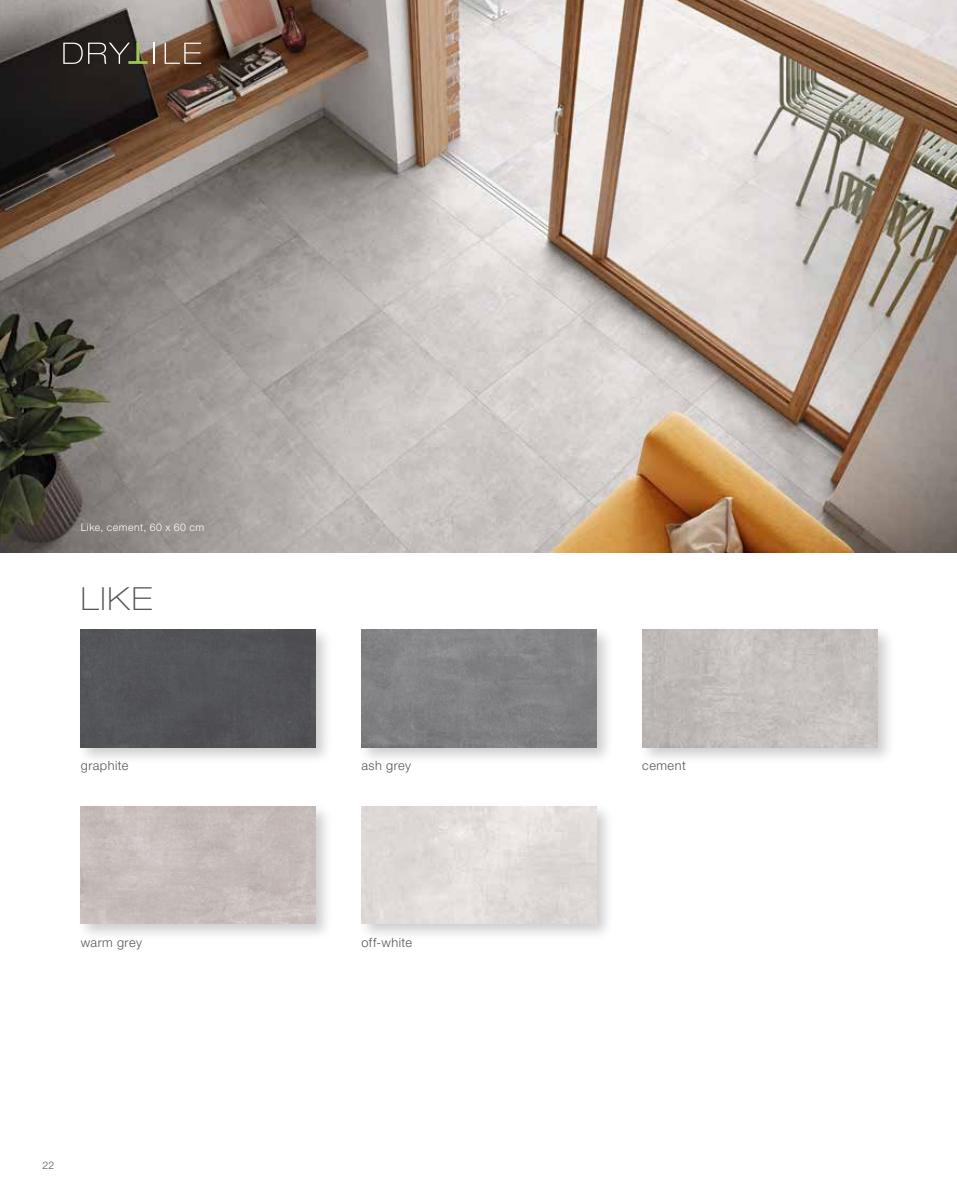
<style>
.page{position:relative;width:957px;height:1191px;background:#fff}
.page>*{position:absolute;margin:0;border:0;box-sizing:border-box;transform-origin:0 0}
.t1{font:100 expanded 31.8px "Helvetica Neue LT Pro";color:#565656}
.t2{font:300 12.75px "Helvetica Neue LT Pro";letter-spacing:.035em;color:#565656}
.t3{font:300 10.5px "Helvetica Neue LT Pro";letter-spacing:.045em;color:#fff}
.t4{font:300 10.5px "Helvetica Neue LT Pro";color:#565656}
</style>
<div class="page">
<img style="left:0;top:0;width:957px;height:553px">
<div style="left:76px;top:625px;width:258px;height:140px;background:#000;opacity:.2"></div>
<div style="left:81px;top:629px;width:235px;height:118px;background:#535457"></div>
<div style="left:357px;top:625px;width:258px;height:140px;background:#000;opacity:.2"></div>
<img style="left:361px;top:629px;width:235px;height:118px">
<div style="left:638px;top:625px;width:257px;height:140px;background:#000;opacity:.2"></div>
<img style="left:642px;top:629px;width:235px;height:118px">
<div style="left:76px;top:801px;width:258px;height:140px;background:#000;opacity:.2"></div>
<img style="left:81px;top:806px;width:235px;height:117px">
<div style="left:357px;top:801px;width:258px;height:140px;background:#000;opacity:.2"></div>
<img style="left:361px;top:806px;width:235px;height:117px">
<svg style="left:165px;top:43px;width:36px;height:21px"></svg>
<svg style="left:63px;top:43px;width:91px;height:21px;background:#555046"></svg>
<p class="t3" style="left:81px;top:520px;width:125px">Like, cement, 60 x 60 cm</p>
<h1 class="t1" style="left:81px;top:579px;width:73px">LIKE</h1>
<p class="t2" style="left:81px;top:758px;width:49px">graphite</p>
<p class="t2" style="left:361px;top:758px;width:51px">ash grey</p>
<p class="t2" style="left:642px;top:758px;width:45px">cement</p>
<p class="t2" style="left:81px;top:934px;width:63px">warm grey</p>
<p class="t2" style="left:361px;top:934px;width:52px">off-white</p>
<p class="t4" style="left:43px;top:1158px;width:13px">22</p>
</div>
